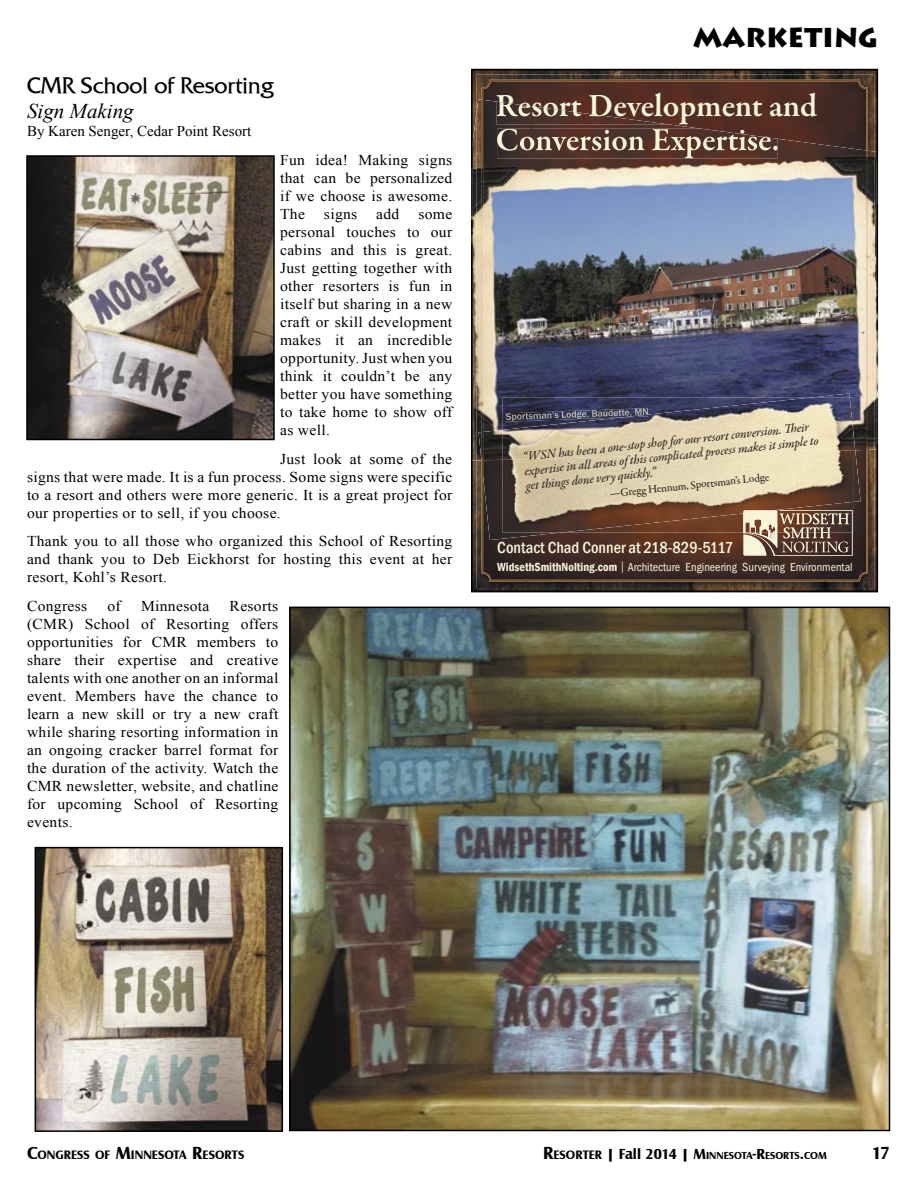
<style>
.page{position:relative;width:918px;height:1188px;background:#fff}
.page>*{position:absolute;margin:0;border:0;box-sizing:border-box;transform-origin:0 0}
.t1{font:600 32.85px "Garamond Premr Pro";color:#f9f5d9}
.t2{font:900 27px "Lithos Pro";color:#000}
.t3{font:24px "Franco Normal";color:#000}
.t4{font:italic 21px "Times New Roman";color:#000}
.t5{font:700 18px "Castle T";color:#000}
.t6{font:500 condensed 16.5px "Franklin Gothic";color:#f9f5d9}
.t7{font:15px/18px "Times New Roman";letter-spacing:.02em;color:#000;text-align:justify;scale:1.04 1}
.t8{font:15px "Times New Roman";color:#000}
.t9{font:12.9px/14.5px "Garamond Premr Pro Med It";color:#272320}
.t10{font:700 12.6px "Castle T";color:#000}
.t11{font:condensed 12.15px "ITC Franklin Gothic Std";color:#f9f5d9}
.t12{font:500 11.25px "Garamond Premr Pro";color:#272320}
.t13{font:700 10.5px "Castle T";color:#000}
.s1{font-family:"Franklin Gothic";font-weight:600}
.s2{font-size:11.25px}
.s3{font-size:18px}
.s4{font-size:12.6px}
.s5{font-size:15px}
</style>
<div class="page">
<svg style="left:471px;top:69px;width:407px;height:523px;background:#452f26"></svg>
<img style="left:473px;top:113px;width:3px;height:348px">
<img style="left:875px;top:113px;width:1px;height:348px">
<img style="left:476px;top:99px;width:50px;height:362px">
<img style="left:825px;top:99px;width:50px;height:362px">
<img style="left:819px;top:100px;width:47px;height:48px">
<img style="left:535px;top:150px;width:275px;height:248px">
<img style="left:770px;top:100px;width:49px;height:50px">
<img style="left:535px;top:100px;width:188px;height:29px">
<img style="left:482px;top:100px;width:53px;height:332px">
<img style="left:810px;top:148px;width:58px;height:302px">
<img style="left:497px;top:102px;width:172px;height:22px">
<img style="left:497px;top:129px;width:281px;height:29px">
<img style="left:471px;top:142px;width:2px;height:319px">
<img style="left:876px;top:152px;width:2px;height:298px">
<svg style="left:743px;top:533px;width:110px;height:23px;background:#867465"></svg>
<img style="left:853px;top:450px;width:8px;height:52px">
<img style="left:483px;top:460px;width:79px;height:80px">
<img style="left:810px;top:393px;width:45px;height:57px">
<img style="left:478px;top:432px;width:3px;height:28px">
<img style="left:483px;top:430px;width:19px;height:30px">
<svg style="left:481px;top:432px;width:2px;height:45px"></svg>
<img style="left:502px;top:460px;width:351px;height:73px">
<img style="left:743px;top:510px;width:30px;height:3px">
<img style="left:502px;top:398px;width:351px;height:62px">
<img style="left:620px;top:415px;width:28px;height:3px">
<img style="left:289px;top:607px;width:601px;height:524px">
<img style="left:26px;top:155px;width:249px;height:285px">
<img style="left:35px;top:847px;width:248px;height:285px">
<h3 class="t3" style="left:27px;top:68px;width:249px">CMR School of Resorting</h3>
<h3 class="t4" style="left:27px;top:97px;width:108px">Sign Making</h3>
<p class="t8" style="left:27px;top:121px;width:226px">By Karen Senger, Cedar Point Resort</p>
<p class="t7" style="left:280px;top:151px;width:167px">Fun idea! Making signs that can be personalized if we choose is awesome.<br>The</p>
<p class="t7" style="left:324px;top:205px;width:34px">signs</p>
<p class="t7" style="left:376px;top:205px;width:24px">add</p>
<p class="t7" style="left:280px;top:205px;width:167px;text-indent:138px">some personal touches to our cabins and this is great.<br>Just getting together with other resorters is fun in itself but sharing in a new craft or skill development makes it an incredible opportunity. Just when you think it couldn’t be any better you have something to take home to show off as well.</p>
<p class="t7" style="left:27px;top:449px;width:411px;text-indent:253px">Just look at some of the signs that were made. It is a fun process. Some signs were specific to a resort and others were more generic. It is a great project for our properties or to sell, if you choose.</p>
<p class="t7" style="left:27px;top:532px;width:410px">Thank you to all those who organized this School of Resorting and thank you to Deb Eickhorst for hosting this event at her resort, Kohl’s Resort.</p>
<p class="t7" style="left:27px;top:597px;width:59px">Congress</p>
<p class="t7" style="left:107px;top:597px;width:14px">of</p>
<p class="t7" style="left:141px;top:597px;width:67px">Minnesota</p>
<p class="t7" style="left:27px;top:597px;width:243px;text-indent:203px">Resorts (CMR) School of Resorting offers opportunities for CMR members to share their expertise and creative talents with one another on an informal event. Members have the chance to learn a new skill or try a new craft while sharing resorting information in an ongoing cracker barrel format for the duration of the activity. Watch the CMR newsletter, website, and chatline for upcoming School of Resorting events.</p>
<h2 class="t2" style="left:693px;top:20px;width:187px">MARKETING</h2>
<h1 class="t1" style="left:496px;top:86px;width:323px">Resort Development and</h1>
<p class="t9" style="left:522px;top:450px;width:297px;rotate:-6deg">“WSN has been a one-stop shop for our resort conversion. Th eir expertise in all areas of this complicated process makes it simple to get things done very quickly.”</p>
<p class="t12" style="left:609px;top:487px;width:162px;rotate:-6deg">—Gregg Hennum, Sportsman’s Lodge</p>
<p class="t6" style="left:497px;top:537px;width:237px">Contact Chad Conner at 218-829-5117</p>
<p class="t11" style="left:497px;top:560px;width:357px"><span class="s1">WidsethSmithNolting.com</span> <span class="s2">|</span> Architecture Engineering Surveying Environmental</p>
<p class="t10" style="left:27px;top:1147px;width:219px"><span class="s3">C</span>ONGRESS OF <span class="s3">M</span>INNESOTA <span class="s3">R</span>ESORTS</p>
<p class="t13" style="left:543px;top:1149px;width:285px"><span class="s3">R</span><span class="s4">ESORTER</span> <span class="s5">| Fall 2014 | M</span>INNESOTA<span class="s5">-R</span>ESORTS<span class="s5">.</span>COM</p>
<p class="t5" style="left:872px;top:1142px;width:20px">17</p>
</div>
